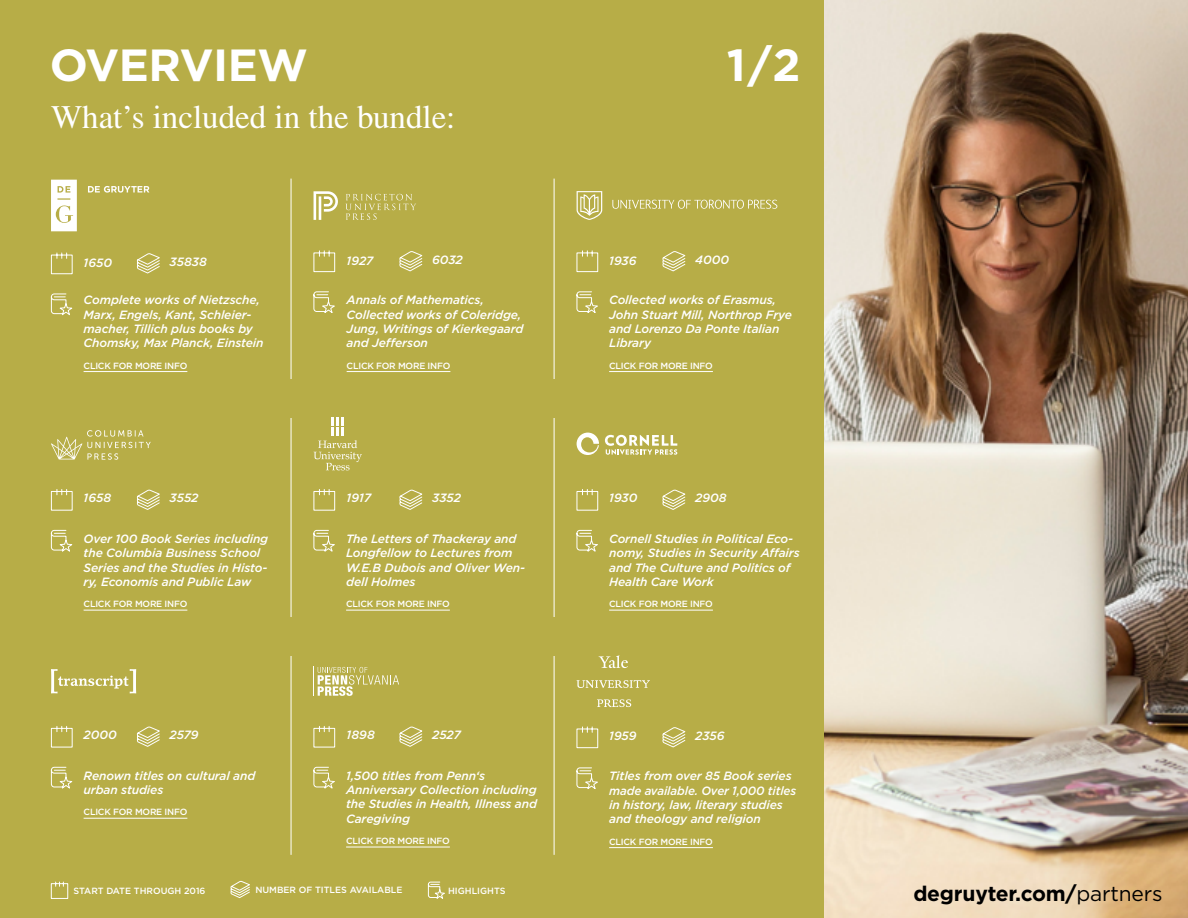
<style>
.page{position:relative;width:1188px;height:918px;background:#b7ad47}
.page>*{position:absolute;margin:0;border:0;box-sizing:border-box;transform-origin:0 0}
.t1{font:700 45px "Gotham";letter-spacing:-.01em;color:#fff}
.t2{font:33px "Times LT Std";color:#fff}
.t3{font:700 21px "Gotham";letter-spacing:-.01em;color:#000}
.t4{font:italic 500 12px/14.4px "Gotham";letter-spacing:-.01em;color:#fff}
.t5{font:500 9px "Gotham";letter-spacing:-.025em;color:#fff}
.t6{font:500 9px "Gotham";color:#fff}
.s1{font-weight:400}
</style>
<div class="page">
<img style="left:825px;top:0;width:363px;height:918px">
<hr style="left:291px;top:179px;width:1px;height:676px;background:#fff">
<hr style="left:554px;top:179px;width:1px;height:676px;background:#fff">
<div style="left:134px;top:617px;width:543px;height:38px;background:#b7ad47"></div>
<div style="left:134px;top:379px;width:457px;height:38px;background:#b7ad47"></div>
<hr style="left:84px;top:371px;width:103px;height:1px;background:#fff">
<svg style="left:51px;top:293px;width:22px;height:23px"></svg>
<svg style="left:51px;top:252px;width:22px;height:22px"></svg>
<svg style="left:136px;top:253px;width:24px;height:21px"></svg>
<hr style="left:84px;top:610px;width:103px;height:1px;background:#fff">
<svg style="left:51px;top:530px;width:22px;height:22px"></svg>
<svg style="left:51px;top:489px;width:22px;height:22px"></svg>
<svg style="left:136px;top:489px;width:24px;height:21px"></svg>
<hr style="left:84px;top:818px;width:103px;height:1px;background:#fff">
<svg style="left:51px;top:767px;width:22px;height:22px"></svg>
<svg style="left:51px;top:726px;width:22px;height:22px"></svg>
<svg style="left:136px;top:726px;width:24px;height:21px"></svg>
<hr style="left:347px;top:371px;width:103px;height:1px;background:#fff">
<svg style="left:313px;top:291px;width:22px;height:22px"></svg>
<svg style="left:313px;top:250px;width:22px;height:22px"></svg>
<svg style="left:399px;top:251px;width:24px;height:21px"></svg>
<hr style="left:346px;top:610px;width:104px;height:1px;background:#fff">
<svg style="left:313px;top:530px;width:22px;height:22px"></svg>
<svg style="left:313px;top:489px;width:22px;height:22px"></svg>
<svg style="left:399px;top:489px;width:24px;height:21px"></svg>
<hr style="left:346px;top:847px;width:104px;height:1px;background:#fff">
<svg style="left:313px;top:767px;width:22px;height:22px"></svg>
<svg style="left:313px;top:726px;width:22px;height:22px"></svg>
<svg style="left:399px;top:726px;width:24px;height:21px"></svg>
<hr style="left:609px;top:371px;width:104px;height:1px;background:#fff">
<svg style="left:576px;top:291px;width:22px;height:22px"></svg>
<svg style="left:576px;top:250px;width:22px;height:22px"></svg>
<svg style="left:662px;top:251px;width:24px;height:21px"></svg>
<hr style="left:609px;top:610px;width:104px;height:1px;background:#fff">
<svg style="left:576px;top:530px;width:22px;height:22px"></svg>
<svg style="left:576px;top:489px;width:22px;height:22px"></svg>
<svg style="left:662px;top:489px;width:24px;height:21px"></svg>
<hr style="left:609px;top:847px;width:104px;height:1px;background:#fff">
<svg style="left:576px;top:767px;width:22px;height:22px"></svg>
<svg style="left:576px;top:726px;width:22px;height:22px"></svg>
<svg style="left:662px;top:727px;width:24px;height:21px"></svg>
<svg style="left:314px;top:191px;width:24px;height:29px"></svg>
<svg style="left:345px;top:194px;width:71px;height:26px"></svg>
<svg style="left:88px;top:186px;width:61px;height:7px"></svg>
<svg style="left:51px;top:180px;width:26px;height:51px"></svg>
<svg style="left:314px;top:417px;width:48px;height:53px"></svg>
<svg style="left:577px;top:433px;width:22px;height:22px"></svg>
<svg style="left:605px;top:435px;width:72px;height:20px"></svg>
<svg style="left:51px;top:669px;width:85px;height:24px"></svg>
<svg style="left:599px;top:655px;width:29px;height:13px"></svg>
<svg style="left:577px;top:680px;width:73px;height:8px"></svg>
<svg style="left:597px;top:699px;width:34px;height:8px"></svg>
<svg style="left:612px;top:200px;width:165px;height:9px"></svg>
<svg style="left:577px;top:191px;width:25px;height:29px"></svg>
<svg style="left:51px;top:430px;width:100px;height:30px"></svg>
<hr style="left:314px;top:666px;width:1px;height:30px;background:#fff">
<svg style="left:318px;top:667px;width:81px;height:29px"></svg>
<svg style="left:51px;top:881px;width:17px;height:18px"></svg>
<svg style="left:230px;top:881px;width:20px;height:17px"></svg>
<svg style="left:428px;top:882px;width:17px;height:17px"></svg>
<h1 class="t1" style="left:50px;top:36px;width:260px">OVERVIEW</h1>
<h1 class="t1" style="left:727px;top:36px;width:75px">1/2</h1>
<h2 class="t2" style="left:51px;top:99px;width:406px">What’s included in the bundle:</h2>
<p class="t4" style="left:432px;top:252px;width:32px">6032</p>
<p class="t4" style="left:695px;top:252px;width:35px">4000</p>
<p class="t4" style="left:84px;top:255px;width:30px">1650</p>
<p class="t4" style="left:609px;top:253px;width:29px">1936</p>
<p class="t4" style="left:84px;top:293px;width:181px">Complete works of Nietzsche,<br>Marx, Engels, Kant, Schleier&shy;macher, Tillich plus books by<br>Chomsky, Max Planck, Einstein</p>
<p class="t5" style="left:84px;top:359px;width:105px">CLICK FOR MORE INFO</p>
<p class="t4" style="left:347px;top:253px;width:28px">1927</p>
<p class="t4" style="left:347px;top:293px;width:178px">Annals of Mathematics,<br>Collected works of Coleridge,<br>Jung, Writings of Kierkegaard and Jefferson</p>
<p class="t5" style="left:347px;top:359px;width:105px">CLICK FOR MORE INFO</p>
<p class="t4" style="left:170px;top:254px;width:39px">35838</p>
<p class="t4" style="left:609px;top:293px;width:185px">Collected works of Erasmus,<br>John Stuart Mill, Northrop Frye and Lorenzo Da Ponte Italian<br>Library</p>
<p class="t5" style="left:609px;top:359px;width:105px">CLICK FOR MORE INFO</p>
<p class="t4" style="left:84px;top:491px;width:29px">1658</p>
<p class="t4" style="left:84px;top:531px;width:186px">Over 100 Book Series including the Columbia Business School<br>Series and the Studies in Histo&shy;ry, Economis and Public Law</p>
<p class="t5" style="left:84px;top:598px;width:105px">CLICK FOR MORE INFO</p>
<p class="t4" style="left:170px;top:491px;width:30px">3552</p>
<p class="t4" style="left:347px;top:491px;width:26px">1917</p>
<p class="t4" style="left:346px;top:531px;width:180px">The Letters of Thackeray and<br>Longfellow to Lectures from<br>W.E.B Dubois and Oliver Wen&shy;dell Holmes</p>
<p class="t5" style="left:346px;top:598px;width:105px">CLICK FOR MORE INFO</p>
<p class="t4" style="left:432px;top:491px;width:30px">3352</p>
<p class="t4" style="left:609px;top:491px;width:30px">1930</p>
<p class="t4" style="left:609px;top:531px;width:192px">Cornell Studies in Political Eco&shy;nomy, Studies in Security Affairs and The Culture and Politics of<br>Health Care Work</p>
<p class="t5" style="left:609px;top:598px;width:105px">CLICK FOR MORE INFO</p>
<p class="t4" style="left:695px;top:491px;width:33px">2908</p>
<p class="t4" style="left:84px;top:728px;width:35px">2000</p>
<p class="t4" style="left:84px;top:768px;width:173px">Renown titles on cultural and urban studies</p>
<p class="t5" style="left:84px;top:806px;width:105px">CLICK FOR MORE INFO</p>
<p class="t4" style="left:170px;top:728px;width:30px">2579</p>
<p class="t4" style="left:347px;top:728px;width:30px">1898</p>
<p class="t4" style="left:346px;top:768px;width:193px">1,500 titles from Penn‘s<br>Anniversary Collection including the Studies in Health, Illness and<br>Caregiving</p>
<p class="t5" style="left:346px;top:835px;width:105px">CLICK FOR MORE INFO</p>
<p class="t4" style="left:432px;top:728px;width:30px">2527</p>
<p class="t4" style="left:609px;top:728px;width:29px">1959</p>
<p class="t4" style="left:609px;top:769px;width:189px">Titles from over 85 Book series made available. Over 1,000 titles in history, law, literary studies and theology and religion</p>
<p class="t5" style="left:609px;top:836px;width:105px">CLICK FOR MORE INFO</p>
<p class="t4" style="left:695px;top:728px;width:31px">2356</p>
<p class="t6" style="left:74px;top:885px;width:133px">START DATE THROUGH 2016</p>
<p class="t6" style="left:255px;top:884px;width:149px">NUMBER OF TITLES AVAILABLE</p>
<p class="t6" style="left:448px;top:885px;width:59px">HIGHLIGHTS</p>
<h3 class="t3" style="left:913px;top:880px;width:251px">degruyter.com/<span class="s1">partners</span></h3>
</div>
